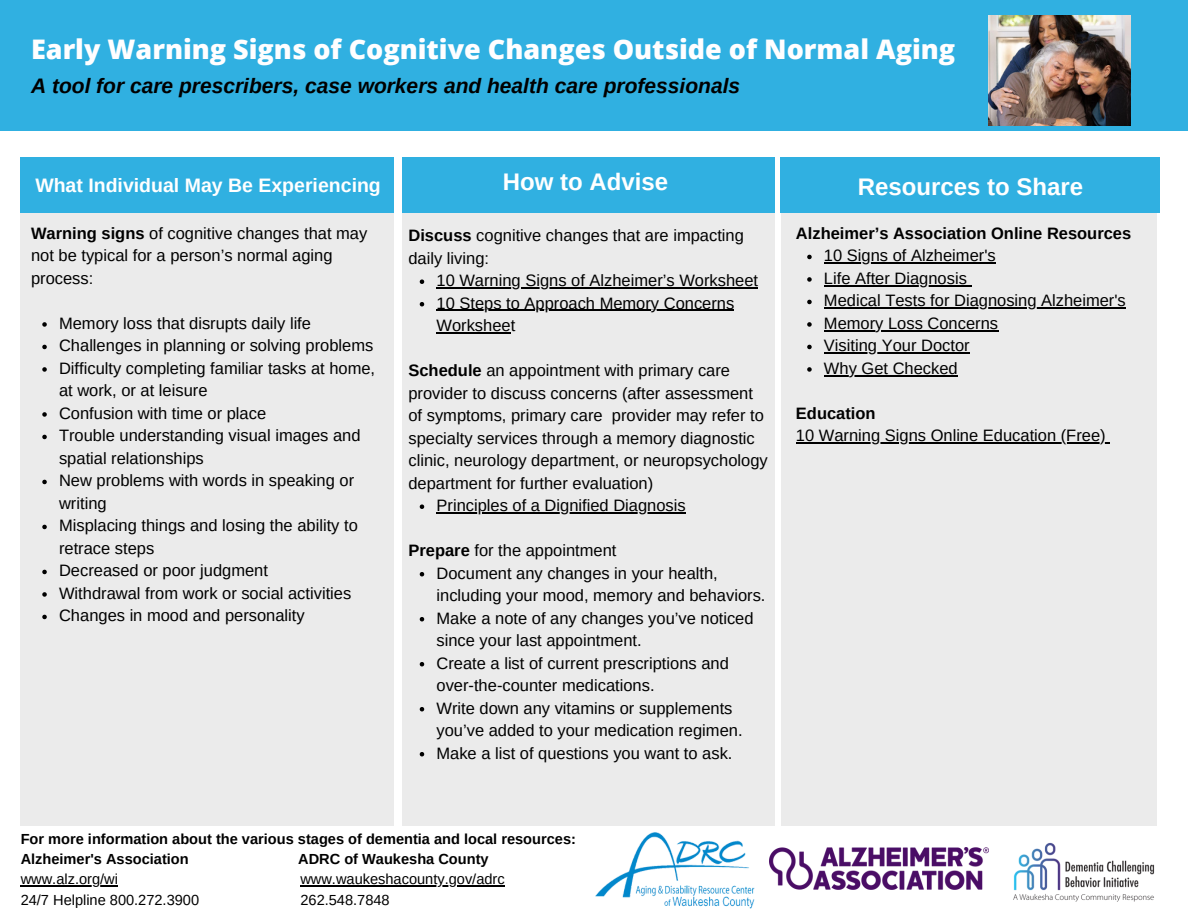
<style>
.page{position:relative;width:1188px;height:918px;background:#fff}
.page>*{position:absolute;margin:0;border:0;box-sizing:border-box;transform-origin:0 0}
.t1{font:800 27px "Open Sans";color:#fffeff}
.t2{font:700 24px "Arimo";color:#fff}
.t3{font:italic 700 21px "Arimo";color:#000}
.t4{font:700 19.5px "Arimo";color:#fff}
.t5{font:16.5px/22.5px "Arimo";color:#000}
.t6{font:700 16.5px "Arimo";color:#000}
.t7{font:700 14.55px/20.2px "Arimo";color:#000}
.t8{font:14.55px "Arimo";color:#000}
.s1{font-weight:700}
</style>
<div class="page">
<div style="left:0;top:0;width:1188px;height:130px;background:#30b0e1"></div>
<div style="left:21px;top:158px;width:373px;height:668px;background:#ebebeb"></div>
<div style="left:403px;top:158px;width:372px;height:668px;background:#ebebeb"></div>
<div style="left:781px;top:158px;width:376px;height:668px;background:#ebebeb"></div>
<div style="left:21px;top:158px;width:373px;height:55px;background:#30b0e1"></div>
<div style="left:403px;top:158px;width:372px;height:55px;background:#30b0e1"></div>
<div style="left:781px;top:158px;width:379px;height:55px;background:#30b0e1"></div>
<img style="left:1013px;top:842px;width:142px;height:59px">
<img style="left:769px;top:848px;width:220px;height:41px">
<img style="left:988px;top:15px;width:142px;height:110px">
<svg style="left:420px;top:279px;width:4px;height:5px"></svg>
<hr style="left:437px;top:287px;width:321px;height:1px;background:#000">
<svg style="left:420px;top:302px;width:4px;height:4px"></svg>
<hr style="left:437px;top:310px;width:297px;height:1px;background:#000">
<hr style="left:437px;top:332px;width:74px;height:1px;background:#000">
<svg style="left:420px;top:504px;width:4px;height:5px"></svg>
<hr style="left:437px;top:512px;width:249px;height:1px;background:#000">
<svg style="left:420px;top:572px;width:4px;height:4px"></svg>
<svg style="left:420px;top:617px;width:4px;height:4px"></svg>
<svg style="left:420px;top:662px;width:4px;height:4px"></svg>
<svg style="left:420px;top:707px;width:4px;height:4px"></svg>
<svg style="left:420px;top:752px;width:4px;height:4px"></svg>
<svg style="left:42px;top:322px;width:5px;height:5px"></svg>
<svg style="left:42px;top:345px;width:5px;height:4px"></svg>
<svg style="left:42px;top:367px;width:5px;height:5px"></svg>
<svg style="left:42px;top:412px;width:5px;height:5px"></svg>
<svg style="left:42px;top:435px;width:5px;height:4px"></svg>
<svg style="left:42px;top:480px;width:5px;height:4px"></svg>
<svg style="left:42px;top:525px;width:5px;height:4px"></svg>
<svg style="left:42px;top:570px;width:5px;height:4px"></svg>
<svg style="left:42px;top:592px;width:5px;height:5px"></svg>
<svg style="left:42px;top:615px;width:5px;height:4px"></svg>
<svg style="left:807px;top:255px;width:5px;height:4px"></svg>
<hr style="left:824px;top:263px;width:172px;height:1px;background:#000">
<svg style="left:807px;top:277px;width:5px;height:5px"></svg>
<hr style="left:824px;top:285px;width:143px;height:1px;background:#000">
<svg style="left:807px;top:300px;width:5px;height:4px"></svg>
<hr style="left:824px;top:308px;width:302px;height:1px;background:#000">
<svg style="left:807px;top:322px;width:5px;height:5px"></svg>
<hr style="left:824px;top:330px;width:174px;height:1px;background:#000">
<svg style="left:807px;top:345px;width:5px;height:4px"></svg>
<hr style="left:824px;top:353px;width:146px;height:1px;background:#000">
<svg style="left:807px;top:367px;width:5px;height:5px"></svg>
<hr style="left:824px;top:375px;width:134px;height:1px;background:#000">
<hr style="left:796px;top:443px;width:310px;height:1px;background:#000">
<hr style="left:21px;top:885px;width:97px;height:2px;background:#000">
<hr style="left:300px;top:885px;width:205px;height:2px;background:#000">
<img style="left:595px;top:832px;width:160px;height:77px">
<h1 class="t1" style="left:31px;top:30px;width:926px">Early Warning Signs of Cognitive Changes Outside of Normal Aging</h1>
<p class="t3" style="left:31px;top:74px;width:711px">A tool for care prescribers, case workers and health care professionals</p>
<p class="t4" style="left:35px;top:174px;width:347px">What Individual May Be Experiencing</p>
<h2 class="t2" style="left:503px;top:168px;width:167px">How to Advise</h2>
<h2 class="t2" style="left:858px;top:173px;width:227px">Resources to Share</h2>
<p class="t5" style="left:31px;top:222px;width:338px"><span class="s1">Warning signs</span> of cognitive changes that may not be typical for a person’s normal aging process:</p>
<p class="t5" style="left:59px;top:312px;width:318px">Memory loss that disrupts daily life<br>Challenges in planning or solving problems<br>Difficulty completing familiar tasks at home, at work, or at leisure<br>Confusion with time or place<br>Trouble understanding visual images and spatial relationships<br>New problems with words in speaking or writing<br>Misplacing things and losing the ability to retrace steps<br>Decreased or poor judgment<br>Withdrawal from work or social activities<br>Changes in mood and personality</p>
<p class="t5" style="left:408px;top:224px;width:337px"><span class="s1">Discuss</span> cognitive changes that are impacting daily living:</p>
<p class="t5" style="left:437px;top:269px;width:323px">10 Warning Signs of Alzheimer’s Worksheet<br>10 Steps to Approach Memory Concerns<br>Worksheet</p>
<p class="t5" style="left:408px;top:359px;width:361px"><span class="s1">Schedule</span> an appointment with primary care provider to discuss concerns (after assessment of symptoms, primary care provider may refer to specialty services through a memory diagnostic clinic, neurology department, or neuropsychology department for further evaluation)</p>
<p class="t5" style="left:437px;top:494px;width:251px">Principles of a Dignified Diagnosis</p>
<p class="t5" style="left:408px;top:539px;width:210px"><span class="s1">Prepare</span> for the appointment</p>
<p class="t5" style="left:437px;top:562px;width:331px">Document any changes in your health, including your mood, memory and behaviors.<br>Make a note of any changes you’ve noticed since your last appointment.<br>Create a list of current prescriptions and over-the-counter medications.<br>Write down any vitamins or supplements you’ve added to your medication regimen.<br>Make a list of questions you want to ask.</p>
<p class="t7" style="left:21px;top:829px;width:557px">For more information about the various stages of dementia and local resources:<br>Alzheimer's Association</p>
<p class="t7" style="left:298px;top:849px;width:192px">ADRC of Waukesha County</p>
<p class="t8" style="left:21px;top:871px;width:99px">www.alz.org/wi</p>
<p class="t8" style="left:300px;top:871px;width:206px">www.waukeshacounty.gov/adrc</p>
<p class="t8" style="left:21px;top:891px;width:180px">24/7 Helpline 800.272.3900</p>
<p class="t8" style="left:300px;top:891px;width:91px">262.548.7848</p>
<p class="t6" style="left:796px;top:224px;width:337px">Alzheimer’s Association Online Resources</p>
<p class="t5" style="left:824px;top:244px;width:303px">10 Signs of Alzheimer's<br>Life After Diagnosis<br>Medical Tests for Diagnosing Alzheimer's<br>Memory Loss Concerns<br>Visiting Your Doctor<br>Why Get Checked</p>
<p class="t6" style="left:796px;top:404px;width:81px">Education</p>
<p class="t5" style="left:796px;top:424px;width:311px">10 Warning Signs Online Education (Free)</p>
</div>
